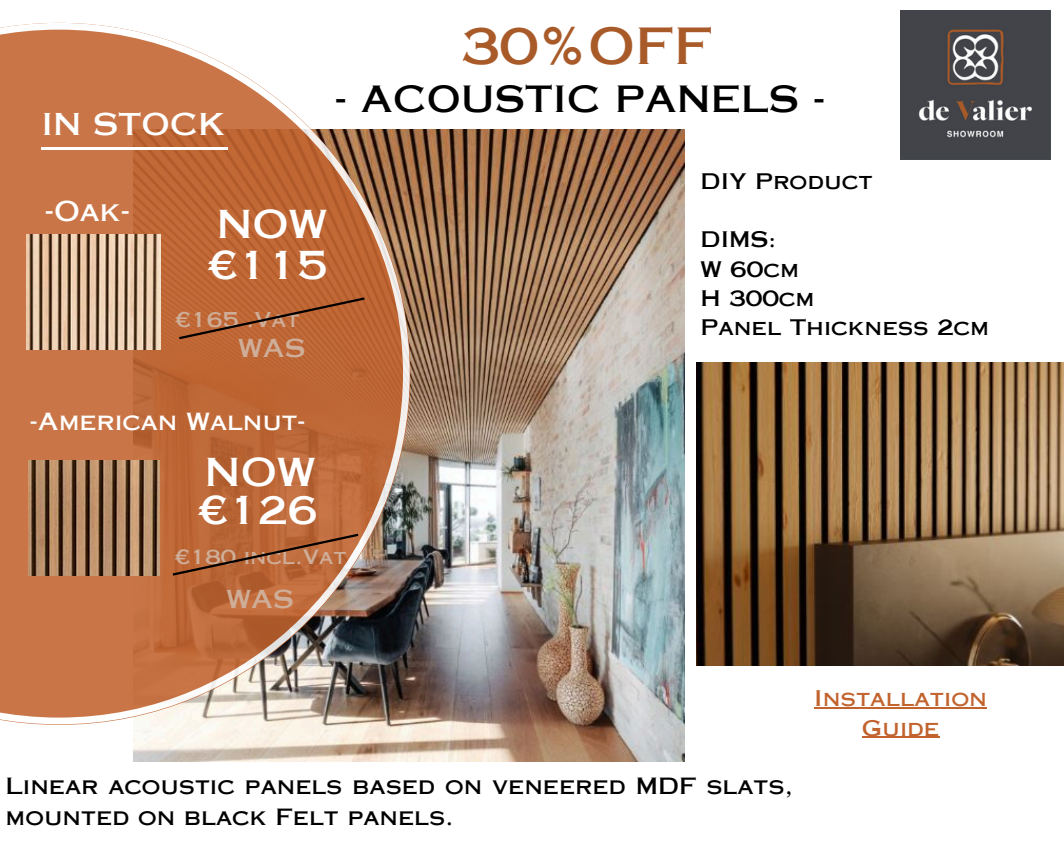
<style>
.page{position:relative;width:1064px;height:851px;background:#fff}
.page>*{position:absolute;margin:0;border:0;box-sizing:border-box;transform-origin:0 0}
.t1{font:49.65px "Copperplate Gothic LT Pro 31 AB";color:#a95a29}
.t2{font:38.4px "Copperplate Gothic LT Pro 31 AB";color:#fff}
.t3{font:36px "Copperplate Gothic LT Pro 31 AB";color:#000}
.t4{font:30px "Copperplate Gothic LT Pro 31 AB";color:#fff}
.t5{font:27.3px "Copperplate Gothic LT Pro 31 AB";color:#fff}
.t6{font:24.6px "Copperplate Gothic LT Pro 31 AB";color:#cfae99}
.t7{font:23.55px "Copperplate Gothic LT Pro 31 AB";color:#fff}
.t8{font:22.35px/30.3px "Copperplate Gothic LT Pro 31 AB";color:#000}
.t9{font:21.45px/29.2px "Copperplate Gothic LT Pro 31 AB";color:#c2632e;text-align:center}
.t10{font:21.3px "Copperplate Gothic LT Pro 31 AB";color:#000}
.t11{font:20.4px "Copperplate Gothic LT Pro 31 AB";color:#cfae99}
.t12{font:19.65px "Copperplate Gothic LT Pro 31 AB";color:#cfae99}
</style>
<div class="page">
<img style="left:696px;top:362px;width:367px;height:303px">
<img style="left:133px;top:130px;width:551px;height:631px">
<svg style="left:0;top:22px;width:416px;height:709px;background:#c1815c"></svg>
<img style="left:900px;top:11px;width:150px;height:148px">
<img style="left:27px;top:235px;width:134px;height:114px">
<img style="left:28px;top:461px;width:131px;height:114px">
<hr style="left:41px;top:147px;width:187px;height:2px;background:#fff">
<svg style="left:176px;top:296px;width:191px;height:45px;background:#b46131"></svg>
<svg style="left:170px;top:532px;width:190px;height:45px;background:#b2663a"></svg>
<hr style="left:814px;top:707px;width:172px;height:1px;background:#c2632e">
<hr style="left:861px;top:736px;width:78px;height:1px;background:#c2632e">
<p class="t4" style="left:41px;top:114px;width:185px">IN STOCK</p>
<p class="t1" style="left:461px;top:28px;width:252px">30%OFF</p>
<p class="t3" style="left:334px;top:86px;width:491px">- ACOUSTIC PANELS -</p>
<p class="t5" style="left:45px;top:201px;width:87px">-Oak-</p>
<p class="t2" style="left:216px;top:210px;width:112px">NOW</p>
<p class="t2" style="left:208px;top:251px;width:121px">€115</p>
<p class="t11" style="left:175px;top:312px;width:126px">€165 .Vat</p>
<p class="t6" style="left:238px;top:339px;width:69px">WAS</p>
<h3 class="t10" style="left:700px;top:173px;width:174px">DIY Product</h3>
<p class="t10" style="left:700px;top:232px;width:77px">DIMS:</p>
<p class="t10" style="left:700px;top:261px;width:100px">W 60cm</p>
<h6 class="t10" style="left:700px;top:290px;width:116px">H 300cm</h6>
<h1 class="t10" style="left:700px;top:319px;width:290px">Panel Thickness 2cm</h1>
<h2 class="t7" style="left:30px;top:412px;width:277px">-American Walnut-</h2>
<p class="t2" style="left:204px;top:458px;width:112px">NOW</p>
<p class="t2" style="left:198px;top:496px;width:121px">€126</p>
<h3 class="t12" style="left:175px;top:550px;width:173px">€180 incl.Vat</h3>
<p class="t6" style="left:226px;top:589px;width:69px">WAS</p>
<h6 class="t8" style="left:6px;top:773px;width:788px">Linear acoustic panels based on veneered MDF slats, mounted on black Felt panels.</h6>
<h2 class="t9" style="left:814px;top:686px;width:174px">Installation<br>Guide</h2>
</div>
